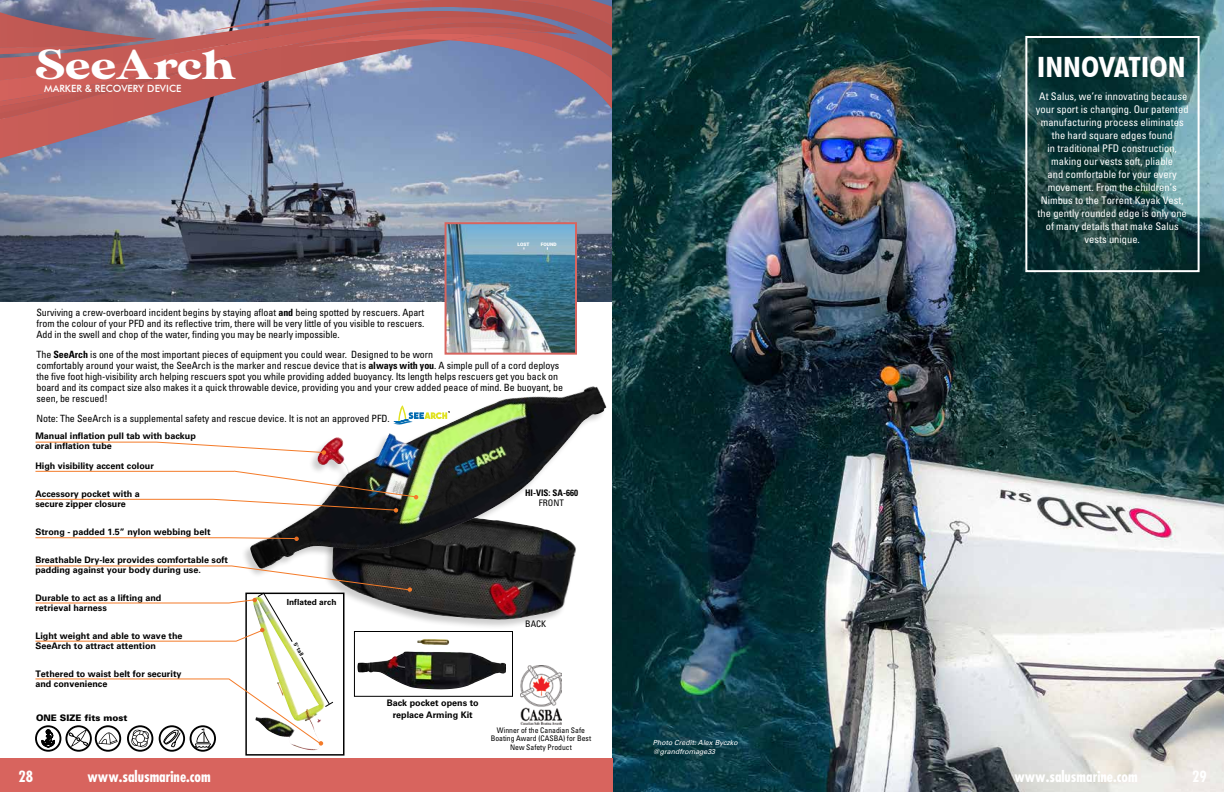
<style>
.page{position:relative;width:1224px;height:792px;background:#fff}
.page>*{position:absolute;margin:0;border:0;box-sizing:border-box;transform-origin:0 0}
.t1{font:42px "MADE Sunflower";color:#fff;scale:1.15 1}
.t2{font:700 condensed 28px "Futura BT";color:#fff;scale:1.15 1}
.t3{font:700 condensed 15px "Futura";color:#fff}
.t4{font:condensed 10.5px/13px "Univers LT Std";color:#fff;text-align:center}
.t5{font:condensed 10px/11px "Univers LT Std";letter-spacing:-.005em;color:#000;text-align:justify}
.t6{font:500 10px "Futura BT";color:#fff}
.t7{font:700 9px/10px "Univers LT Std";color:#000}
.t8{font:900 9px "Univers LT Std";color:#000}
.t9{font:700 condensed 9px "Univers LT Std";color:#000}
.t10{font:condensed 9px "Univers LT Std";color:#000}
.t11{font:700 8.3px "Univers LT Std";color:#000}
.t12{font:condensed 7.7px/8.5px "Univers LT Std";color:#000;text-align:center}
.t13{font:italic 7px/9px "Univers LT Std";color:#fff}
.t14{font:700 5.5px "Univers LT Std";color:#000}
.t15{font:900 4.7px "Roboto";color:#fff;scale:1.04 1}
.s1{font-weight:700}
</style>
<div class="page">
<img style="left:0;top:119px;width:612px;height:182px">
<svg style="left:0;top:119px;width:578px;height:39px;background:#878eae"></svg>
<svg style="left:0;top:0;width:612px;height:119px;background:#a27382"></svg>
<img style="left:612px;top:0;width:612px;height:792px">
<div style="left:1025px;top:36px;width:175px;height:236px;border:2px solid #fff"></div>
<div style="left:0;top:759px;width:612px;height:33px;background:#d8645e"></div>
<div style="left:35px;top:725px;width:26px;height:27px;border:2px solid #000;border-radius:50%"></div>
<div style="left:65px;top:725px;width:27px;height:27px;border:2px solid #000;border-radius:50%"></div>
<div style="left:95px;top:725px;width:26px;height:27px;border:2px solid #000;border-radius:50%"></div>
<div style="left:127px;top:725px;width:26px;height:27px;border:2px solid #000;border-radius:50%"></div>
<div style="left:159px;top:725px;width:26px;height:27px;border:2px solid #000;border-radius:50%"></div>
<div style="left:190px;top:725px;width:26px;height:27px;border:2px solid #000;border-radius:50%"></div>
<div style="left:322px;top:504px;width:255px;height:126px;background:#000;opacity:.2"></div>
<img style="left:412px;top:578px;width:165px;height:42px">
<div style="left:241px;top:385px;width:366px;height:193px;background:#000;opacity:.2"></div>
<img style="left:339px;top:386px;width:252px;height:86px">
<svg style="left:35px;top:441px;width:291px;height:14px"></svg>
<svg style="left:35px;top:470px;width:383px;height:43px"></svg>
<img style="left:376px;top:639px;width:73px;height:23px">
<div style="left:354px;top:631px;width:159px;height:66px;border:1px solid #000"></div>
<div style="left:245px;top:593px;width:100px;height:163px;border:1px solid #000"></div>
<img style="left:448px;top:225px;width:126px;height:127px">
<div style="left:445px;top:222px;width:132px;height:133px;border:2px solid #d8645e"></div>
<img style="left:266px;top:643px;width:53px;height:106px">
<svg style="left:393px;top:405px;width:57px;height:19px"></svg>
<svg style="left:35px;top:656px;width:299px;height:92px"></svg>
<svg style="left:35px;top:565px;width:377px;height:78px"></svg>
<svg style="left:35px;top:537px;width:264px;height:4px"></svg>
<img style="left:520px;top:665px;width:42px;height:59px">
<h1 class="t1" style="left:36px;top:41px;width:176px">SeeArch</h1>
<p class="t6" style="left:44px;top:83px;width:139px">MARKER &amp; RECOVERY DEVICE</p>
<p class="t15" style="left:518px;top:241px;width:13px">LOST</p>
<p class="t15" style="left:541px;top:241px;width:17px">FOUND</p>
<p class="t5" style="left:36px;top:307px;width:390px">Surviving a crew-overboard incident begins by staying afloat <span class="s1">and</span> being spotted by rescuers. Apart from the colour of your PFD and its reflective trim, there will be very little of you visible to rescuers.<br>Add in the swell and chop of the water, finding you may be nearly impossible.</p>
<p class="t5" style="left:36px;top:349px;width:528px;text-align:left">The <span class="s1">SeeArch</span> is one of the most important pieces of equipment you could wear. Designed to be worn<br>comfortably around your waist, the SeeArch is the marker and rescue device that is <span class="s1">always with you</span>. A simple pull of a cord deploys the five foot high-visibility arch helping rescuers spot you while providing added buoyancy. Its length helps rescuers get you back on board and its compact size also makes it a quick throwable device, providing you and your crew added peace of mind. Be buoyant, be seen, be rescued!</p>
<p class="t5" style="left:36px;top:413px;width:355px">Note: The SeeArch is a supplemental safety and rescue device. It is not an approved PFD.</p>
<p class="t7" style="left:35px;top:431px;width:162px">Manual inflation pull tab with backup oral inflation tube</p>
<p class="t7" style="left:35px;top:461px;width:120px">High visibility accent colour</p>
<p class="t7" style="left:35px;top:489px;width:106px">Accessory pocket with a secure zipper closure</p>
<p class="t7" style="left:35px;top:527px;width:177px">Strong - padded 1.5” nylon webbing belt</p>
<p class="t7" style="left:35px;top:555px;width:194px">Breathable Dry-lex provides comfortable soft padding against your body during use.</p>
<p class="t7" style="left:35px;top:593px;width:128px">Durable to act as a lifting and retrieval harness</p>
<p class="t7" style="left:35px;top:631px;width:149px">Light weight and able to wave the<br>SeeArch to attract attention</p>
<p class="t7" style="left:35px;top:669px;width:148px">Tethered to waist belt for security and convenience</p>
<p class="t8" style="left:36px;top:712px;width:93px">ONE SIZE fits most</p>
<h3 class="t3" style="left:18px;top:767px;width:16px">28</h3>
<h3 class="t3" style="left:88px;top:767px;width:125px">www.salusmarine.com</h3>
<p class="t11" style="left:287px;top:597px;width:51px">Inflated arch</p>
<p class="t14" style="left:298px;top:641px;width:16px;rotate:59deg">5’ tall</p>
<p class="t9" style="left:525px;top:488px;width:54px">HI-VIS: SA-660</p>
<p class="t10" style="left:539px;top:497px;width:27px">FRONT</p>
<p class="t10" style="left:525px;top:619px;width:23px">BACK</p>
<p class="t7" style="left:387px;top:697px;width:94px;line-height:12px;text-align:center">Back pocket opens to replace Arming Kit</p>
<p class="t12" style="left:491px;top:725px;width:102px">Winner of the Canadian Safe<br>Boating Award (CASBA) for Best<br>New Safety Product</p>
<p class="t13" style="left:653px;top:738px;width:86px">Photo Credit: Alex Byczko @grandfromage33</p>
<h2 class="t2" style="left:1037px;top:50px;width:131px">INNOVATION</h2>
<p class="t4" style="left:1036px;top:89px;width:154px">At Salus, we’re innovating because your sport is changing. Our patented manufacturing process eliminates the hard square edges found<br>in traditional PFD construction, making our vests soft, pliable<br>and comfortable for your every movement. From the children’s<br>Nimbus to the Torrent Kayak Vest, the gently rounded edge is only one of many details that make Salus vests unique.</p>
<h3 class="t3" style="left:1014px;top:767px;width:125px">www.salusmarine.com</h3>
<h3 class="t3" style="left:1192px;top:767px;width:16px">29</h3>
</div>
